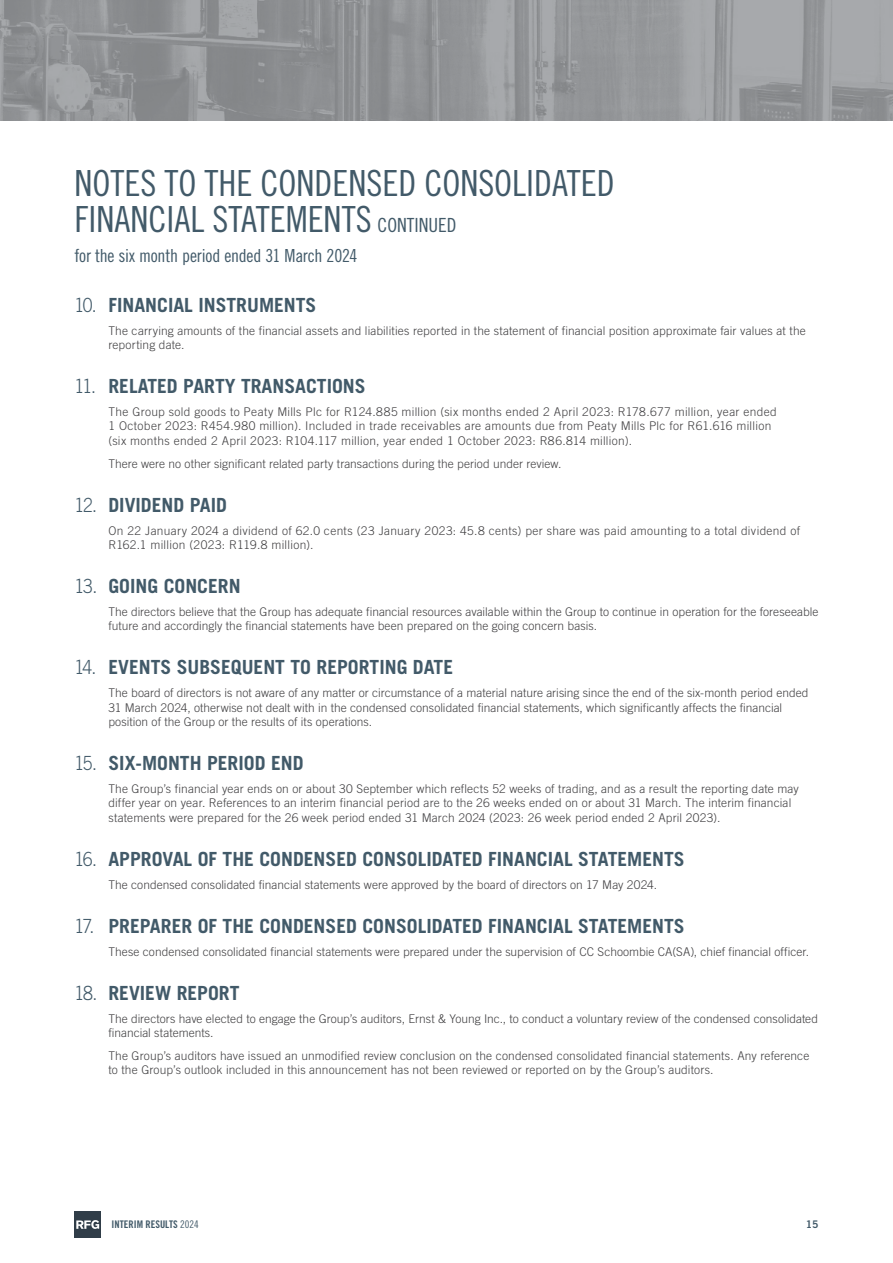
<style>
.page{position:relative;width:893px;height:1263px;background:#fff}
.page>*{position:absolute;margin:0;border:0;box-sizing:border-box;transform-origin:0 0}
.t1{font:36px/36px "Trade Gothic LT Std Cn 18";color:#425a69}
.t2{font:700 19.5px "Trade Gothic LT Std";color:#425a69}
.t3{font:18px "Trade Gothic LT Std Cn 18";letter-spacing:-.01em;color:#425a69}
.t4{font:300 12px/14.4px "Trade Gothic LT Std";letter-spacing:.01em;color:#414042}
.t5{font:10.5px "Trade Gothic LT Std Bd Cn 20";color:#425a69}
.t6{font:10.5px "Trade Gothic LT Std Bd 2";color:#425a69}
.s1{font-size:19.5px}
.s2{font-weight:300}
.s3{font-family:"Trade Gothic LT Std Cn 18"}
</style>
<div class="page">
<img style="left:1px;top:0;width:892px;height:120px">
<hr style="left:0;top:0;width:1px;height:120px;background:#a7a9ac">
<svg style="left:74px;top:1211px;width:27px;height:27px"></svg>
<h1 class="t1" style="left:74px;top:165px;width:542px">NOTES TO THE CONDENSED CONSOLIDATED<br>FINANCIAL STATEMENTS <span class="s1">CONTINUED</span></h1>
<h3 class="t3" style="left:74px;top:245px;width:285px">for the six month period ended 31 March 2024</h3>
<h2 class="t2" style="left:74px;top:293px;width:244px"><span class="s2">10.</span> FINANCIAL INSTRUMENTS</h2>
<p class="t4" style="left:108px;top:323px;width:699px">The carrying amounts of the financial assets and liabilities reported in the statement of financial position approximate fair values at the reporting date.</p>
<h2 class="t2" style="left:74px;top:374px;width:293px"><span class="s2">11.</span> RELATED PARTY TRANSACTIONS</h2>
<p class="t4" style="left:108px;top:404px;width:670px">The Group sold goods to Peaty Mills Plc for R124.885 million (six months ended 2 April 2023: R178.677 million, year ended<br>1 October 2023: R454.980 million). Included in trade receivables are amounts due from Peaty Mills Plc for R61.616 million (six months ended 2 April 2023: R104.117 million, year ended 1 October 2023: R86.814 million).</p>
<p class="t4" style="left:108px;top:456px;width:455px">There were no other significant related party transactions during the period under review.</p>
<h2 class="t2" style="left:74px;top:493px;width:154px"><span class="s2">12.</span> DIVIDEND PAID</h2>
<p class="t4" style="left:108px;top:523px;width:693px">On 22 January 2024 a dividend of 62.0 cents (23 January 2023: 45.8 cents) per share was paid amounting to a total dividend of<br>R162.1 million (2023: R119.8 million).</p>
<h2 class="t2" style="left:74px;top:574px;width:168px"><span class="s2">13.</span> GOING CONCERN</h2>
<p class="t4" style="left:108px;top:604px;width:712px">The directors believe that the Group has adequate financial resources available within the Group to continue in operation for the foreseeable future and accordingly the financial statements have been prepared on the going concern basis.</p>
<h2 class="t2" style="left:74px;top:655px;width:380px"><span class="s2">14.</span> EVENTS SUBSEQUENT TO REPORTING DATE</h2>
<p class="t4" style="left:108px;top:686px;width:702px">The board of directors is not aware of any matter or circumstance of a material nature arising since the end of the six-month period ended<br>31 March 2024, otherwise not dealt with in the condensed consolidated financial statements, which significantly affects the financial position of the Group or the results of its operations.</p>
<h2 class="t2" style="left:74px;top:751px;width:231px"><span class="s2">15.</span> SIX-MONTH PERIOD END</h2>
<p class="t4" style="left:108px;top:781px;width:692px">The Group’s financial year ends on or about 30 September which reflects 52 weeks of trading, and as a result the reporting date may differ year on year. References to an interim financial period are to the 26 weeks ended on or about 31 March. The interim financial statements were prepared for the 26 week period ended 31 March 2024 (2023: 26 week period ended 2 April 2023).</p>
<h2 class="t2" style="left:74px;top:847px;width:612px"><span class="s2">16.</span> APPROVAL OF THE CONDENSED CONSOLIDATED FINANCIAL STATEMENTS</h2>
<p class="t4" style="left:108px;top:877px;width:550px">The condensed consolidated financial statements were approved by the board of directors on 17 May 2024.</p>
<h2 class="t2" style="left:74px;top:914px;width:612px"><span class="s2">17.</span> PREPARER OF THE CONDENSED CONSOLIDATED FINANCIAL STATEMENTS</h2>
<p class="t4" style="left:108px;top:944px;width:702px">These condensed consolidated financial statements were prepared under the supervision of CC Schoombie CA(SA), chief financial officer.</p>
<h2 class="t2" style="left:74px;top:981px;width:167px"><span class="s2">18.</span> REVIEW REPORT</h2>
<p class="t4" style="left:108px;top:1011px;width:711px">The directors have elected to engage the Group’s auditors, Ernst &amp; Young Inc., to conduct a voluntary review of the condensed consolidated financial statements.</p>
<p class="t4" style="left:108px;top:1048px;width:703px">The Group’s auditors have issued an unmodified review conclusion on the condensed consolidated financial statements. Any reference to the Group’s outlook included in this announcement has not been reviewed or reported on by the Group’s auditors.</p>
<p class="t5" style="left:112px;top:1218px;width:89px">INTERIM RESULTS <span class="s3">2024</span></p>
<p class="t6" style="left:806px;top:1218px;width:14px">15</p>
</div>
